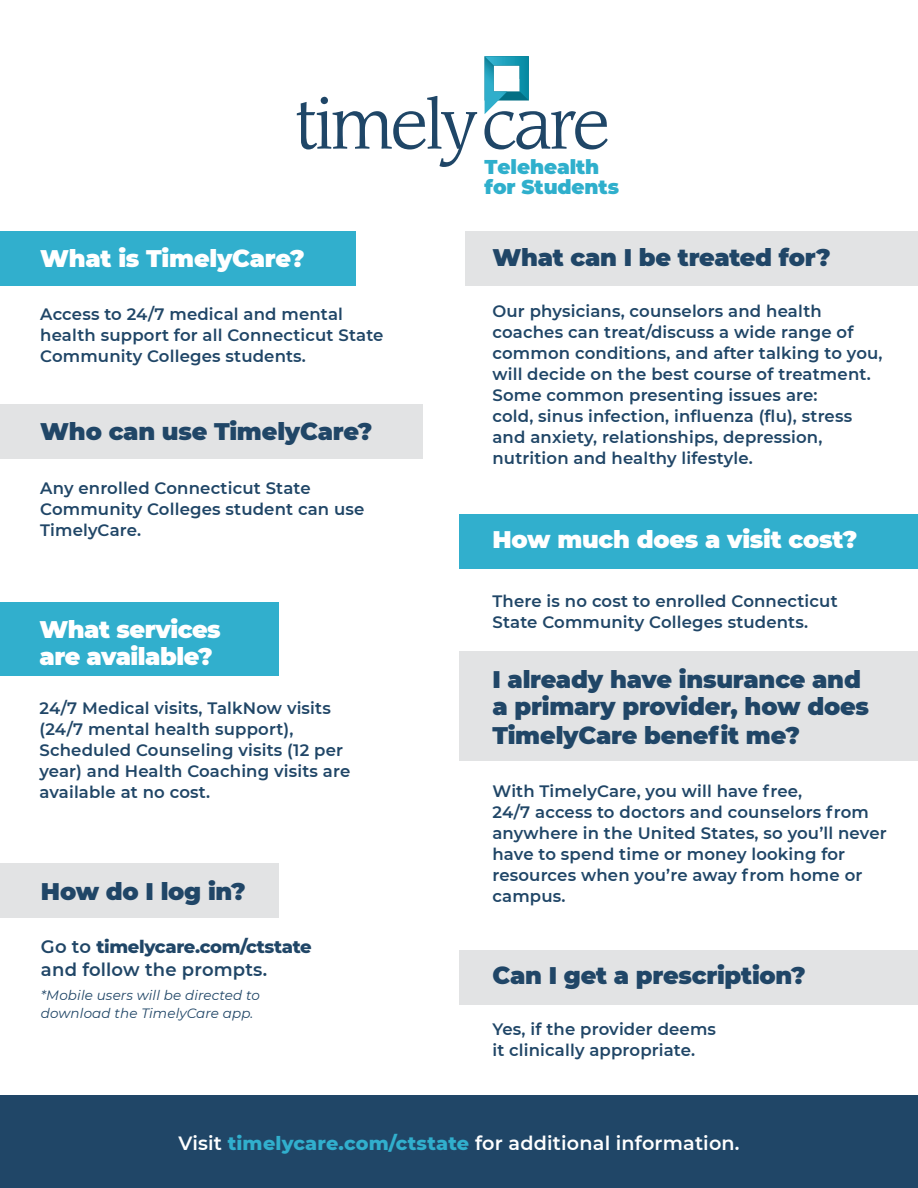
<style>
.page{position:relative;width:918px;height:1188px;background:#fff}
.page>*{position:absolute;margin:0;border:0;box-sizing:border-box;transform-origin:0 0}
.t1{font:300 70.35px "Sling";letter-spacing:-.05em;color:#1f4667}
.t2{font:900 24px/28px "Montserrat";letter-spacing:-.01em;color:#204667}
.t3{font:900 24px/27.2px "Montserrat";letter-spacing:-.01em;color:#fff}
.t4{font:900 20.1px/20.7px "Montserrat";letter-spacing:-.005em;color:#2fafcc}
.t5{font:600 19.2px "Montserrat";letter-spacing:.01em;color:#fff}
.t6{font:600 18px/23.4px "Montserrat";letter-spacing:.01em;color:#204667}
.t7{font:600 16.5px/21px "Montserrat";letter-spacing:.01em;color:#204667}
.t8{font:italic 13.5px/18px "Montserrat";letter-spacing:.01em;color:#204667}
.s1{font-weight:800}
.s2{font-weight:800;color:#31afcd}
</style>
<div class="page">
<div style="left:459px;top:514px;width:459px;height:54px;background:#31afcd"></div>
<div style="left:0;top:231px;width:355px;height:54px;background:#31afcd"></div>
<div style="left:0;top:404px;width:422px;height:54px;background:#e2e3e4"></div>
<div style="left:0;top:603px;width:279px;height:73px;background:#31afcd"></div>
<div style="left:0;top:863px;width:279px;height:54px;background:#e2e3e4"></div>
<div style="left:459px;top:950px;width:459px;height:54px;background:#e2e3e4"></div>
<div style="left:465px;top:231px;width:453px;height:54px;background:#e2e3e4"></div>
<div style="left:459px;top:651px;width:459px;height:110px;background:#e2e3e4"></div>
<div style="left:0;top:1095px;width:918px;height:93px;background:#204667"></div>
<svg style="left:485px;top:56px;width:44px;height:58px"></svg>
<h1 class="t1" style="left:295px;top:96px;width:317px">timely care</h1>
<p class="t4" style="left:485px;top:155px;width:136px">Telehealth for Students</p>
<h2 class="t3" style="left:40px;top:243px;width:266px">What is TimelyCare?</h2>
<p class="t7" style="left:40px;top:302px;width:345px">Access to 24/7 medical and mental health support for all Connecticut State<br>Community Colleges students.</p>
<h2 class="t2" style="left:40px;top:416px;width:334px">Who can use TimelyCare?</h2>
<p class="t7" style="left:40px;top:476px;width:326px">Any enrolled Connecticut State<br>Community Colleges student can use<br>TimelyCare.</p>
<h2 class="t3" style="left:39px;top:614px;width:183px">What services are available?</h2>
<p class="t7" style="left:39px;top:697px;width:312px">24/7 Medical visits, TalkNow visits (24/7 mental health support),<br>Scheduled Counseling visits (12 per year) and Health Coaching visits are available at no cost.</p>
<h2 class="t2" style="left:41px;top:876px;width:206px">How do I log in?</h2>
<p class="t6" style="left:41px;top:934px;width:272px">Go to <span class="s1">timelycare.com/ctstate </span>and follow the prompts.</p>
<p class="t8" style="left:41px;top:985px;width:221px">*Mobile users will be directed to download the TimelyCare app.</p>
<h2 class="t2" style="left:492px;top:242px;width:340px">What can I be treated for?</h2>
<p class="t7" style="left:492px;top:300px;width:392px">Our physicians, counselors and health coaches can treat/discuss a wide range of common conditions, and after talking to you, will decide on the best course of treatment.<br>Some common presenting issues are:<br>cold, sinus infection, influenza (flu), stress and anxiety, relationships, depression, nutrition and healthy lifestyle.</p>
<h2 class="t3" style="left:492px;top:525px;width:367px">How much does a visit cost?</h2>
<p class="t7" style="left:492px;top:590px;width:347px">There is no cost to enrolled Connecticut<br>State Community Colleges students.</p>
<h2 class="t2" style="left:492px;top:664px;width:378px">I already have insurance and a primary provider, how does<br>TimelyCare benefit me?</h2>
<p class="t7" style="left:492px;top:779px;width:396px">With TimelyCare, you will have free,<br>24/7 access to doctors and counselors from anywhere in the United States, so you’ll never have to spend time or money looking for resources when you’re away from home or campus.</p>
<h2 class="t2" style="left:492px;top:960px;width:315px">Can I get a prescription?</h2>
<p class="t7" style="left:492px;top:1018px;width:225px">Yes, if the provider deems it clinically appropriate.</p>
<p class="t5" style="left:178px;top:1130px;width:563px">Visit <span class="s2">timelycare.com/ctstate</span> for additional information.</p>
</div>
